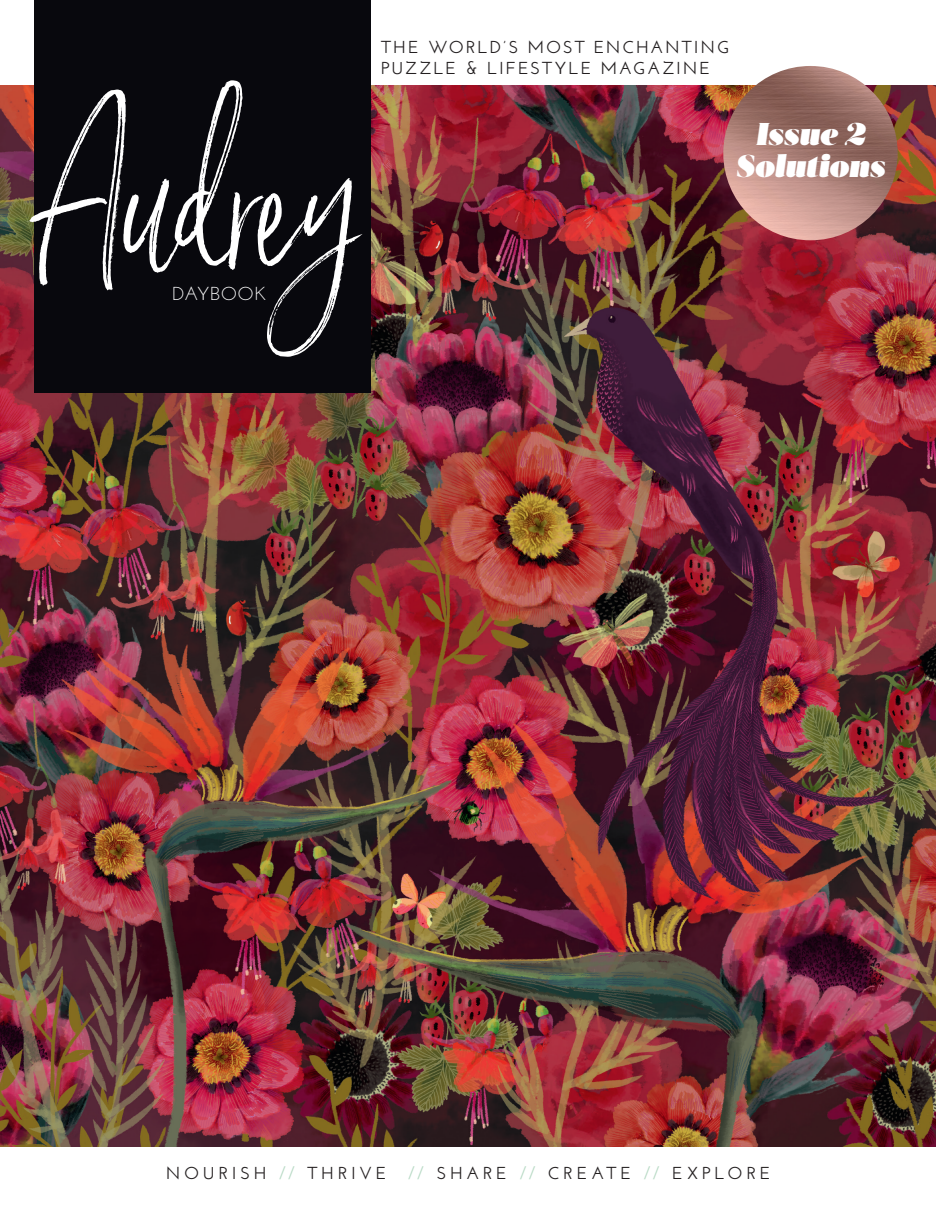
<style>
.page{position:relative;width:936px;height:1212px;background:#fff}
.page>*{position:absolute;margin:0;border:0;box-sizing:border-box;transform-origin:0 0}
.t1{font:195.45px "Saturday Script";letter-spacing:-.015em;color:#fff;scale:.71 1}
.t2{font:italic 31.5px/32.8px "Acta Poster";letter-spacing:-.005em;color:#fff;text-align:center}
.t3{font:18.75px "Josefin Sans";letter-spacing:.02em;color:#fff;scale:1.04 1}
.t4{font:600 17.25px/21.6px "Josefin Sans";letter-spacing:.095em;color:#231f20;scale:1.04 1}
.t5{font:600 17.25px "Josefin Sans";letter-spacing:.205em;color:#231f20;scale:1.04 1}
.s1{color:#b8dac5}
</style>
<div class="page">
<img style="left:0;top:86px;width:935px;height:1061px">
<div style="left:34px;top:0;width:336px;height:392px;background:#08080d"></div>
<img style="left:723px;top:66px;width:174px;height:174px;border-radius:87px">
<h1 class="t1" style="left:36px;top:79px;width:455px">Audrey</h1>
<p class="t3" style="left:172px;top:282px;width:92px">DAYBOOK</p>
<p class="t4" style="left:381px;top:36px;width:336px">THE WORLD’S MOST ENCHANTING<br>PUZZLE &amp; LIFESTYLE MAGAZINE</p>
<h2 class="t2" style="left:735px;top:117px;width:151px">Issue 2<br>Solutions</h2>
<p class="t5" style="left:166px;top:1162px;width:583px">NOURISH <span class="s1">//</span> THRIVE <span class="s1">//</span> SHARE <span class="s1">//</span> CREATE <span class="s1">//</span> EXPLORE</p>
</div>
